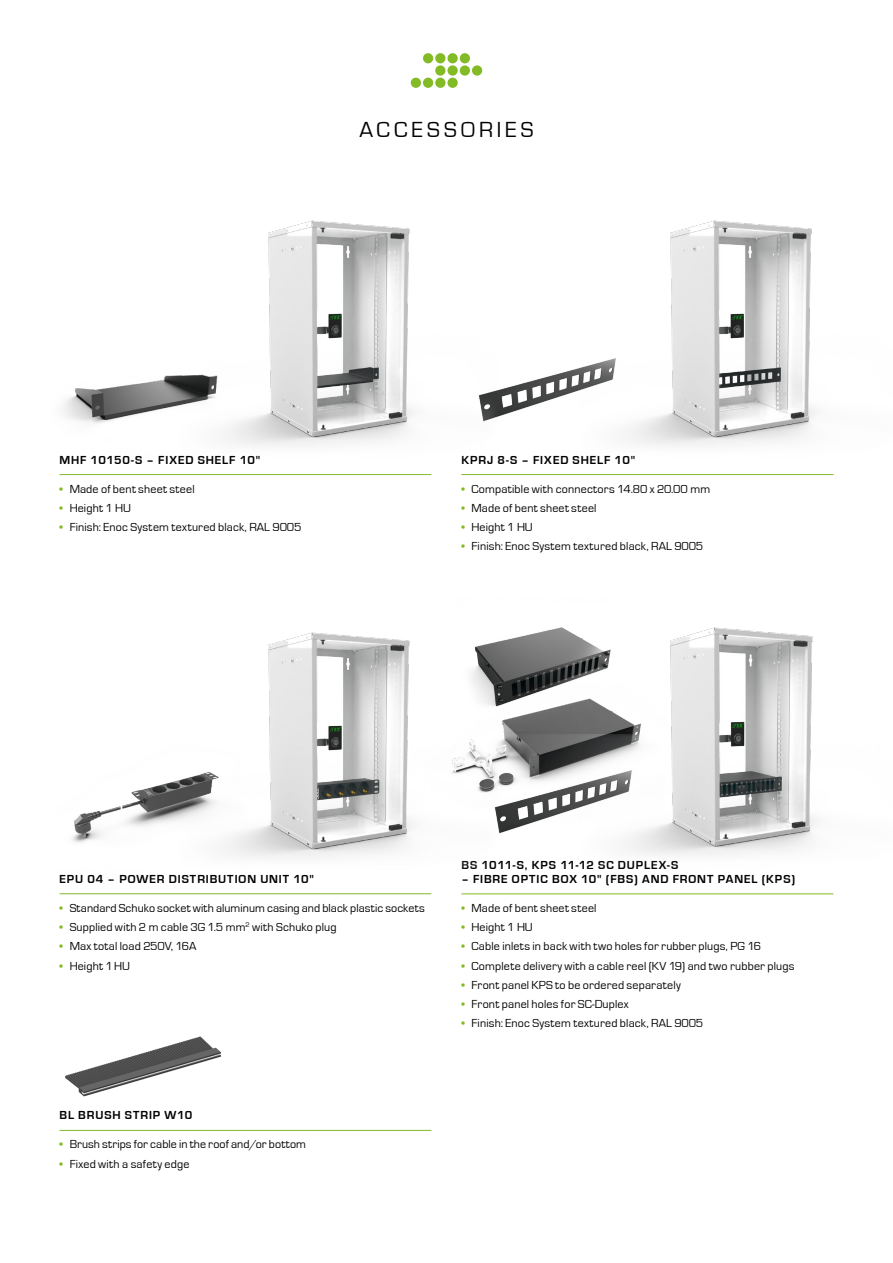
<style>
.page{position:relative;width:893px;height:1263px;background:#fff}
.page>*{position:absolute;margin:0;border:0;box-sizing:border-box;transform-origin:0 0}
.t1{font:22.5px "Eurostile";letter-spacing:.185em;color:#000}
.t2{font:12px "Eurostile";letter-spacing:.015em;color:#000}
.t3{font:700 12px "Eurostile";letter-spacing:.08em;color:#000}
.s1{color:#83bb26}
</style>
<div class="page">
<img style="left:60px;top:1036px;width:165px;height:94px">
<div style="left:411px;top:78px;width:10px;height:10px;background:#83bb26;border-radius:50%"></div>
<div style="left:423px;top:53px;width:10px;height:10px;background:#83bb26;border-radius:50%"></div>
<div style="left:423px;top:78px;width:10px;height:10px;background:#83bb26;border-radius:50%"></div>
<div style="left:435px;top:53px;width:10px;height:10px;background:#83bb26;border-radius:50%"></div>
<div style="left:435px;top:65px;width:10px;height:11px;background:#83bb26;border-radius:50%"></div>
<div style="left:435px;top:78px;width:10px;height:10px;background:#83bb26;border-radius:50%"></div>
<div style="left:447px;top:53px;width:11px;height:10px;background:#83bb26;border-radius:50%"></div>
<div style="left:447px;top:65px;width:11px;height:11px;background:#83bb26;border-radius:50%"></div>
<div style="left:447px;top:78px;width:11px;height:10px;background:#83bb26;border-radius:50%"></div>
<div style="left:460px;top:53px;width:10px;height:10px;background:#83bb26;border-radius:50%"></div>
<div style="left:460px;top:65px;width:10px;height:11px;background:#83bb26;border-radius:50%"></div>
<div style="left:472px;top:65px;width:10px;height:11px;background:#83bb26;border-radius:50%"></div>
<hr style="left:60px;top:474px;width:371px;height:1px;background:#83bb26">
<hr style="left:60px;top:893px;width:371px;height:1px;background:#83bb26">
<hr style="left:60px;top:1130px;width:371px;height:1px;background:#83bb26">
<hr style="left:461px;top:474px;width:372px;height:1px;background:#83bb26">
<hr style="left:461px;top:893px;width:372px;height:1px;background:#83bb26">
<img style="left:72px;top:780px;width:105px;height:63px">
<img style="left:498px;top:368px;width:81px;height:49px">
<img style="left:498px;top:734px;width:81px;height:100px">
<img style="left:63px;top:375px;width:114px;height:49px">
<img style="left:498px;top:627px;width:81px;height:103px">
<img style="left:177px;top:632px;width:321px;height:227px">
<img style="left:579px;top:627px;width:239px;height:229px">
<img style="left:579px;top:220px;width:237px;height:226px">
<img style="left:177px;top:220px;width:321px;height:227px">
<h1 class="t1" style="left:359px;top:117px;width:175px">ACCESSORIES</h1>
<p class="t3" style="left:60px;top:453px;width:202px">MHF 10150-S – FIXED SHELF 10"</p>
<p class="t2" style="left:60px;top:482px;width:137px"><span class="s1">•</span> Made of bent sheet steel</p>
<p class="t2" style="left:60px;top:501px;width:73px"><span class="s1">•</span> Height 1 HU</p>
<p class="t2" style="left:60px;top:521px;width:243px"><span class="s1">•</span> Finish: Enoc System textured black, RAL 9005</p>
<p class="t3" style="left:461px;top:453px;width:175px">KPRJ 8-S – FIXED SHELF 10"</p>
<p class="t2" style="left:461px;top:482px;width:250px"><span class="s1">•</span> Compatible with connectors 14.80 x 20.00 mm</p>
<p class="t2" style="left:461px;top:501px;width:137px"><span class="s1">•</span> Made of bent sheet steel</p>
<p class="t2" style="left:461px;top:521px;width:73px"><span class="s1">•</span> Height 1 HU</p>
<p class="t2" style="left:461px;top:540px;width:243px"><span class="s1">•</span> Finish: Enoc System textured black, RAL 9005</p>
<p class="t3" style="left:60px;top:872px;width:256px">EPU 04 – POWER DISTRIBUTION UNIT 10"</p>
<p class="t2" style="left:60px;top:901px;width:367px"><span class="s1">•</span> Standard Schuko socket with aluminum casing and black plastic sockets</p>
<p class="t2" style="left:60px;top:921px;width:278px"><span class="s1">•</span> Supplied with 2 m cable 3G 1.5 mm<sup>2</sup> with Schuko plug</p>
<p class="t2" style="left:60px;top:940px;width:138px"><span class="s1">•</span> Max total load 250V, 16A</p>
<p class="t2" style="left:60px;top:959px;width:72px"><span class="s1">•</span> Height 1 HU</p>
<p class="t3" style="left:60px;top:1109px;width:134px">BL BRUSH STRIP W10</p>
<p class="t2" style="left:60px;top:1138px;width:248px"><span class="s1">•</span> Brush strips for cable in the roof and/or bottom</p>
<p class="t2" style="left:60px;top:1157px;width:131px"><span class="s1">•</span> Fixed with a safety edge</p>
<p class="t3" style="left:461px;top:859px;width:218px">BS 1011-S, KPS 11-12 SC DUPLEX-S</p>
<p class="t3" style="left:461px;top:872px;width:335px">– FIBRE OPTIC BOX 10" (FBS) AND FRONT PANEL (KPS)</p>
<p class="t2" style="left:461px;top:901px;width:137px"><span class="s1">•</span> Made of bent sheet steel</p>
<p class="t2" style="left:461px;top:921px;width:73px"><span class="s1">•</span> Height 1 HU</p>
<p class="t2" style="left:461px;top:940px;width:301px"><span class="s1">•</span> Cable inlets in back with two holes for rubber plugs, PG 16</p>
<p class="t2" style="left:461px;top:959px;width:335px"><span class="s1">•</span> Complete delivery with a cable reel (KV 19) and two rubber plugs</p>
<p class="t2" style="left:461px;top:978px;width:221px"><span class="s1">•</span> Front panel KPS to be ordered separately</p>
<p class="t2" style="left:461px;top:998px;width:169px"><span class="s1">•</span> Front panel holes for SC-Duplex</p>
<p class="t2" style="left:461px;top:1017px;width:243px"><span class="s1">•</span> Finish: Enoc System textured black, RAL 9005</p>
</div>
